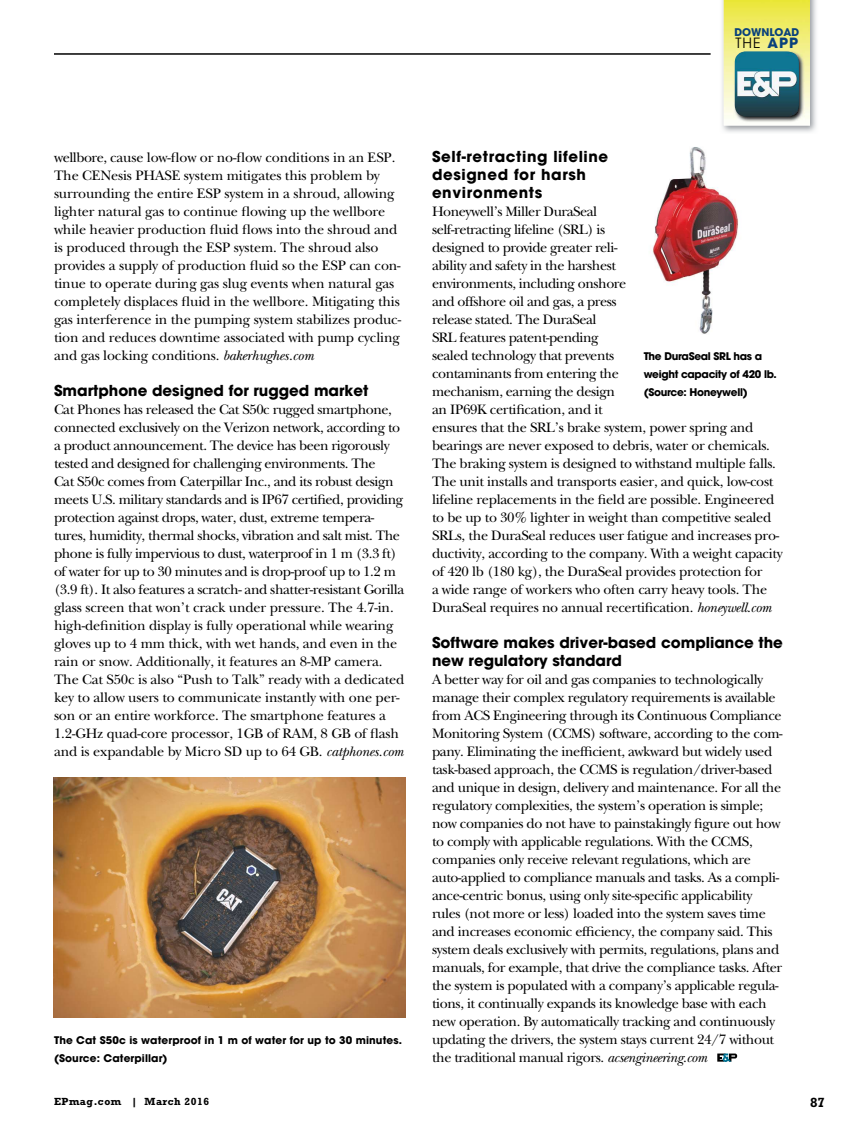
<style>
.page{position:relative;width:864px;height:1134px;background:#fff}
.page>*{position:absolute;margin:0;border:0;box-sizing:border-box;transform-origin:0 0}
.t1{font:700 15px/18px "Avant Garde";color:#000}
.t2{font:700 15px/18px "Avant Garde";letter-spacing:.04em;color:#000}
.t3{font:14.25px/18px "New Baskerville";letter-spacing:-.025em;color:#000}
.t4{font:14.1px "Avant Garde";color:#000}
.t5{font:700 13.5px "Rockwell Std";color:#000}
.t6{font:700 10.5px/18px "Avant Garde";letter-spacing:.01em;color:#000}
.t7{font:700 10.5px/18px "Avant Garde";letter-spacing:-.03em;color:#000}
.t8{font:700 10.5px "Rockwell Std";letter-spacing:.05em;color:#000}
.t9{font:700 10.5px "Avant Garde";color:#09417c}
.s1{font-weight:700;color:#09417c}
.s2{font-style:italic}
</style>
<div class="page">
<svg style="left:717px;top:1054px;width:21px;height:8px"></svg>
<img style="left:722px;top:0;width:94px;height:132px">
<img style="left:724px;top:0;width:86px;height:126px">
<img style="left:734px;top:51px;width:71px;height:71px">
<img style="left:735px;top:51px;width:64px;height:66px">
<hr style="left:54px;top:53px;width:657px;height:2px;background:#000">
<img style="left:54px;top:778px;width:351px;height:240px">
<img style="left:652px;top:147px;width:87px;height:187px">
<p class="t9" style="left:734px;top:28px;width:66px">DOWNLOAD</p>
<p class="t4" style="left:735px;top:35px;width:64px">THE <span class="s1">APP</span></p>
<p class="t3" style="left:54px;top:150px;width:349px">wellbore, cause low-fow or no-fow conditions in an ESP.<br>The CENesis PHASE system mitigates this problem by surrounding the entire ESP system in a shroud, allowing lighter natural gas to continue fowing up the wellbore while heavier production fuid fows into the shroud and is produced through the ESP system. The shroud also provides a supply of production fuid so the ESP can con&shy;tinue to operate during gas slug events when natural gas completely displaces fuid in the wellbore. Mitigating this gas interference in the pumping system stabilizes produc&shy;tion and reduces downtime associated with pump cycling and gas locking conditions. <span class="s2">bakerhughes.com</span></p>
<p class="t1" style="left:54px;top:383px;width:316px">Smartphone designed for rugged market</p>
<p class="t3" style="left:54px;top:402px;width:352px">Cat Phones has released the Cat S50c rugged smartphone, connected exclusively on the Verizon network, according to a product announcement. The device has been rigorously tested and designed for challenging environments. The<br>Cat S50c comes from Caterpillar Inc., and its robust design meets U.S. military standards and is IP67 certifed, providing protection against drops, water, dust, extreme tempera&shy;tures, humidity, thermal shocks, vibration and salt mist. The phone is fully impervious to dust, waterproof in 1 m (3.3 ft) of water for up to 30 minutes and is drop-proof up to 1.2 m (3.9 ft). It also features a scratch- and shatter-resistant Gorilla glass screen that won’t crack under pressure. The 4.7-in. high-defnition display is fully operational while wearing gloves up to 4 mm thick, with wet hands, and even in the rain or snow. Additionally, it features an 8-MP camera.<br>The Cat S50c is also “Push to Talk” ready with a dedicated key to allow users to communicate instantly with one per&shy;son or an entire workforce. The smartphone features a 1.2-GHz quad-core processor, 1GB of RAM, 8 GB of fash and is expandable by Micro SD up to 64 GB. <span class="s2">catphones.com</span></p>
<p class="t6" style="left:54px;top:1032px;width:350px">The Cat S50c is waterproof in 1 m of water for up to 30 minutes. (Source: Caterpillar)</p>
<p class="t2" style="left:432px;top:149px;width:178px">Self-retracting lifeline designed for harsh environments</p>
<p class="t3" style="left:432px;top:204px;width:352px">Honeywell’s Miller DuraSeal<br>self-retracting lifeline (SRL) is<br>designed to provide greater reli-<br>ability and safety in the harshest<br>environments, including onshore<br>and offshore oil and gas, a press<br>release stated. The DuraSeal<br>SRL features patent-pending<br>sealed technology that prevents<br>contaminants from entering the<br>mechanism, earning the design<br>an IP69K certifcation, and it<br>ensures that the SRL’s brake system, power spring and bearings are never exposed to debris, water or chemicals.<br>The braking system is designed to withstand multiple falls.<br>The unit installs and transports easier, and quick, low-cost lifeline replacements in the feld are possible. Engineered to be up to 30% lighter in weight than competitive sealed SRLs, the DuraSeal reduces user fatigue and increases pro&shy;ductivity, according to the company. With a weight capacity of 420 lb (180 kg), the DuraSeal provides protection for<br>a wide range of workers who often carry heavy tools. The DuraSeal requires no annual recertifcation. <span class="s2">honeywell.com</span></p>
<p class="t1" style="left:432px;top:635px;width:353px">Software makes driver-based compliance the new regulatory standard</p>
<p class="t3" style="left:432px;top:672px;width:352px">A better way for oil and gas companies to technologically manage their complex regulatory requirements is available from ACS Engineering through its Continuous Compliance Monitoring System (CCMS) software, according to the com&shy;pany. Eliminating the ineffcient, awkward but widely used task-based approach, the CCMS is regulation/driver-based and unique in design, delivery and maintenance. For all the regulatory complexities, the system’s operation is simple; now companies do not have to painstakingly fgure out how to comply with applicable regulations. With the CCMS, companies only receive relevant regulations, which are auto-applied to compliance manuals and tasks. As a compli&shy;ance-centric bonus, using only site-specifc applicability rules (not more or less) loaded into the system saves time and increases economic effciency, the company said. This system deals exclusively with permits, regulations, plans and manuals, for example, that drive the compliance tasks. After the system is populated with a company’s applicable regula&shy;tions, it continually expands its knowledge base with each new operation. By automatically tracking and continuously updating the drivers, the system stays current 24/7 without the traditional manual rigors. <span class="s2">acsengineering.com</span></p>
<p class="t7" style="left:644px;top:348px;width:135px">The DuraSeal SRL has a weight capacity of 420 lb. (Source: Honeywell)</p>
<p class="t8" style="left:54px;top:1098px;width:157px">EPmag.com | March 2016</p>
<p class="t5" style="left:810px;top:1098px;width:16px">87</p>
</div>
